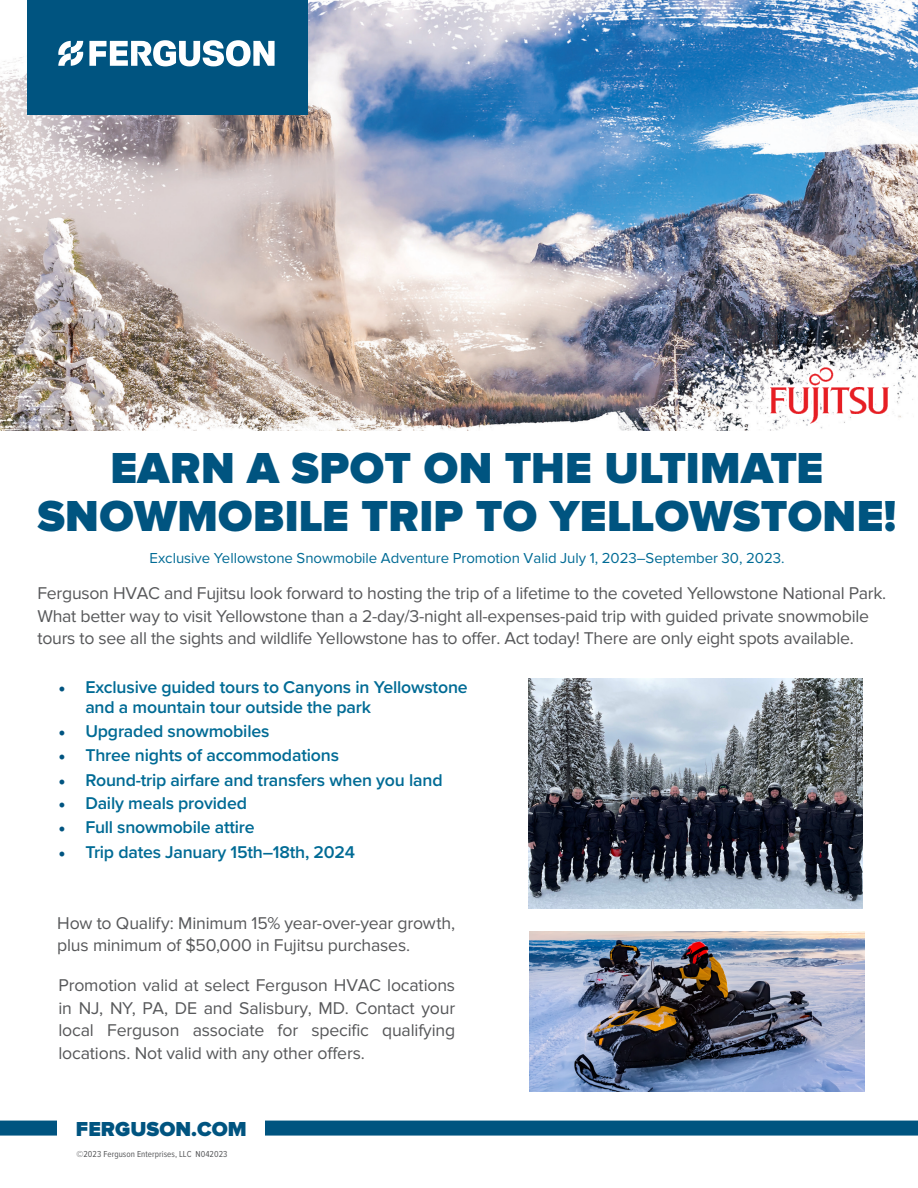
<style>
.page{position:relative;width:918px;height:1188px;background:#fff}
.page>*{position:absolute;margin:0;border:0;box-sizing:border-box;transform-origin:0 0}
.t1{font:900 45px/48px "Proxima Nova";letter-spacing:.005em;color:#005480;text-align:center}
.t2{font:900 21px "Proxima Nova";color:#005480}
.t3{font:17.7px/22.5px "Proxima Nova";letter-spacing:-.015em;color:#57585a}
.t4{font:600 17.7px/20.4px "Proxima Nova";letter-spacing:-.01em;color:#006b95}
.t5{font:15px "Proxima Nova";letter-spacing:-.005em;color:#006b95}
.ParaStyle01-Leading{font:9px "Proxima Nova Cond";letter-spacing:.005em;color:#57585a}
.s1{font-family:"Minion Pro";font-size:18px;color:#005480}
</style>
<div class="page">
<div style="left:0;top:1121px;width:918px;height:15px;background:#005480"></div>
<div style="left:57px;top:1120px;width:208px;height:16px;background:#fff"></div>
<img style="left:0;top:1px;width:918px;height:430px">
<div style="left:27px;top:0;width:281px;height:114px;background:#005480"></div>
<img style="left:770px;top:367px;width:119px;height:56px">
<img style="left:529px;top:932px;width:336px;height:159px">
<img style="left:529px;top:679px;width:333px;height:230px">
<svg style="left:58px;top:41px;width:25px;height:25px"></svg>
<svg style="left:89px;top:40px;width:186px;height:26px"></svg>
<p class="t1" style="left:37px;top:445px;width:860px">EARN A SPOT ON THE ULTIMATE<br>SNOWMOBILE TRIP TO YELLOWSTONE!</p>
<p class="t5" style="left:150px;top:549px;width:636px">Exclusive Yellowstone Snowmobile Adventure Promotion Valid July 1, 2023–September 30, 2023.</p>
<p class="t3" style="left:37px;top:582px;width:850px">Ferguson HVAC and Fujitsu look forward to hosting the trip of a lifetime to the coveted Yellowstone National Park.<br>What better way to visit Yellowstone than a 2-day/3-night all-expenses-paid trip with guided private snowmobile tours to see all the sights and wildlife Yellowstone has to offer. Act today! There are only eight spots available.</p>
<p class="t4" style="left:85px;top:676px;width:384px;text-indent:-27px"><span class="s1">•</span> Exclusive guided tours to Canyons in Yellowstone and a mountain tour outside the park</p>
<p class="t4" style="left:58px;top:720px;width:213px"><span class="s1">•</span> Upgraded snowmobiles</p>
<p class="t4" style="left:58px;top:745px;width:282px"><span class="s1">•</span> Three nights of accommodations</p>
<p class="t4" style="left:58px;top:769px;width:386px"><span class="s1">•</span> Round-trip airfare and transfers when you land</p>
<p class="t4" style="left:58px;top:793px;width:190px"><span class="s1">•</span> Daily meals provided</p>
<p class="t4" style="left:58px;top:816px;width:198px"><span class="s1">•</span> Full snowmobile attire</p>
<p class="t4" style="left:58px;top:841px;width:298px"><span class="s1">•</span> Trip dates January 15th–18th, 2024</p>
<p class="t3" style="left:57px;top:912px;width:400px">How to Qualify: Minimum 15% year-over-year growth, plus minimum of $50,000 in Fujitsu purchases.</p>
<p class="t3" style="left:59px;top:974px;width:398px;text-align:justify">Promotion valid at select Ferguson HVAC locations in NJ, NY, PA, DE and Salisbury, MD. Contact your local Ferguson associate for specific qualifying locations. Not valid with any other offers.</p>
<p class="t2" style="left:76px;top:1117px;width:172px">FERGUSON.COM</p>
<p class="ParaStyle01-Leading" style="left:76px;top:1148px;width:152px">©2023 Ferguson Enterprises, LLC N042023</p>
</div>
